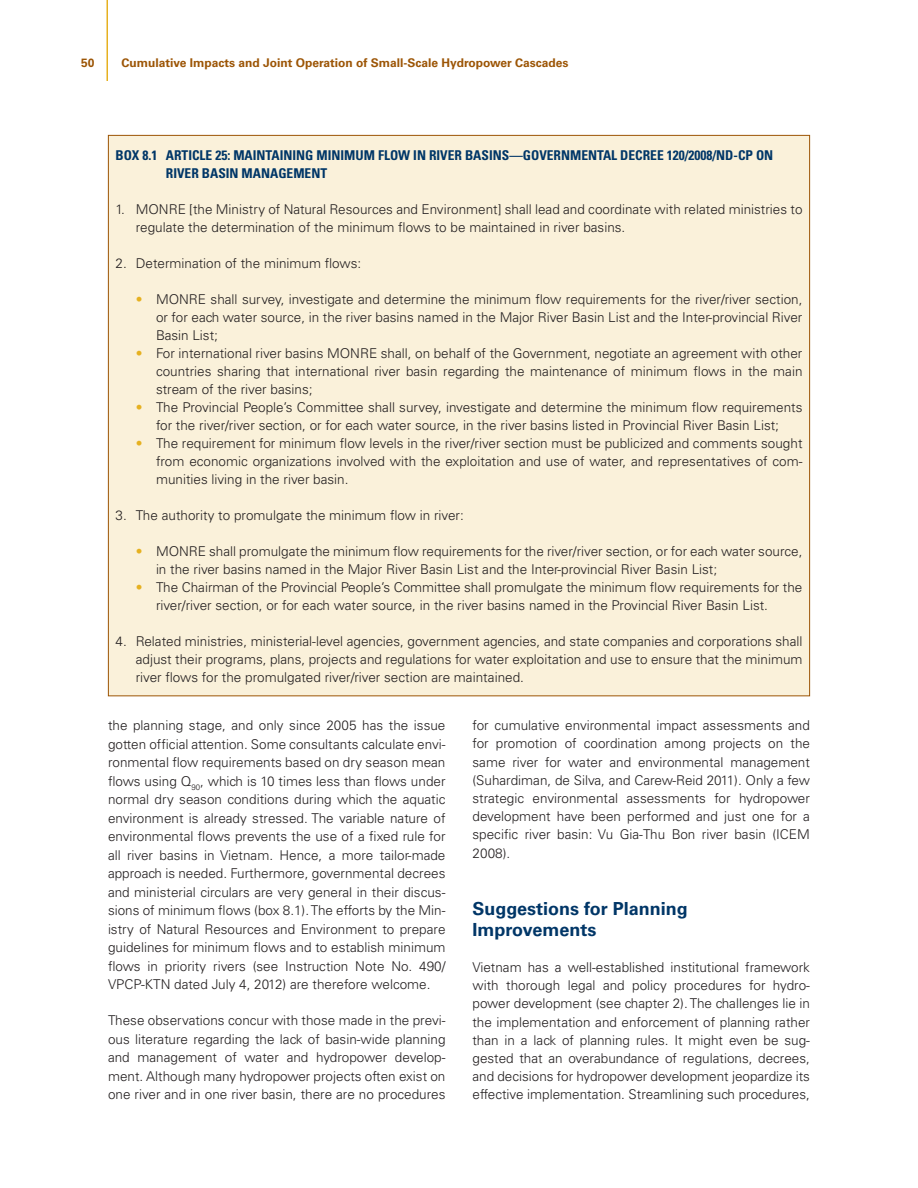
<style>
.page{position:relative;width:918px;height:1188px;background:#fff}
.page>*{position:absolute;margin:0;border:0;box-sizing:border-box;transform-origin:0 0}
.t1{font:700 18px/21.1px "Univers";color:#003667}
.Box_bullet{font:300 13.5px/18.5px "Univers";color:#231f20;text-align:justify}
.Box_Title{font:700 condensed 13.5px/18px "Univers";color:#003667}
.Folio_L{font:700 12px "Univers";color:#9c5506}
.s1{color:#e6b120}
</style>
<div class="page">
<hr style="left:106px;top:0;width:2px;height:81px;background:#e6b120">
<div style="left:108px;top:135px;width:702px;height:561px;background:#faf1da"></div>
<p class="Folio_L" style="left:81px;top:56px;width:15px">50</p>
<p class="Folio_L" style="left:122px;top:56px;width:449px">Cumulative Impacts and Joint Operation of Small-Scale Hydropower Cascades</p>
<p class="Box_Title" style="left:166px;top:146px;width:609px;text-indent:-50px">BOX 8.1 ARTICLE 25: MAINTAINING MINIMUM FLOW IN RIVER BASINS—GOVERNMENTAL DECREE 120/2008/ND-CP ON<br>RIVER BASIN MANAGEMENT</p>
<p class="Box_bullet" style="left:136px;top:200px;width:668px;line-height:18px;text-indent:-20px">1. MONRE [the Ministry of Natural Resources and Environment] shall lead and coordinate with related ministries to regulate the determination of the minimum flows to be maintained in river basins.</p>
<p class="Box_bullet" style="left:116px;top:254px;width:247px">2. Determination of the minimum flows:</p>
<p class="Box_bullet" style="left:156px;top:290px;width:648px;line-height:18px;text-indent:-20px"><span class="s1">•</span> MONRE shall survey, investigate and determine the minimum flow requirements for the river/river section, or for each water source, in the river basins named in the Major River Basin List and the Inter-provincial River Basin List;</p>
<p class="Box_bullet" style="left:156px;top:344px;width:648px;line-height:18px;text-indent:-20px"><span class="s1">•</span> For international river basins MONRE shall, on behalf of the Government, negotiate an agreement with other countries sharing that international river basin regarding the maintenance of minimum flows in the main stream of the river basins;</p>
<p class="Box_bullet" style="left:136px;top:398px;width:668px;line-height:18px;text-align:center"><span class="s1">•</span> The Provincial People’s Committee shall survey, investigate and determine the minimum flow requirements for the river/river section, or for each water source, in the river basins listed in Provincial River Basin List;</p>
<p class="Box_bullet" style="left:156px;top:434px;width:648px;line-height:18px;text-indent:-20px"><span class="s1">•</span> The requirement for minimum flow levels in the river/river section must be publicized and comments sought from economic organizations involved with the exploitation and use of water, and representatives of com&shy;munities living in the river basin.</p>
<p class="Box_bullet" style="left:116px;top:506px;width:350px">3. The authority to promulgate the minimum flow in river:</p>
<p class="Box_bullet" style="left:156px;top:542px;width:648px;line-height:18px;text-indent:-20px"><span class="s1">•</span> MONRE shall promulgate the minimum flow requirements for the river/river section, or for each water source, in the river basins named in the Major River Basin List and the Inter-provincial River Basin List;</p>
<p class="Box_bullet" style="left:156px;top:578px;width:648px;line-height:18px;text-indent:-20px"><span class="s1">•</span> The Chairman of the Provincial People’s Committee shall promulgate the minimum flow requirements for the river/river section, or for each water source, in the river basins named in the Provincial River Basin List.</p>
<p class="Box_bullet" style="left:136px;top:632px;width:668px;line-height:18px;text-indent:-20px">4. Related ministries, ministerial-level agencies, government agencies, and state companies and corporations shall adjust their programs, plans, projects and regulations for water exploitation and use to ensure that the minimum river flows for the promulgated river/river section are maintained.</p>
<p class="Box_bullet" style="left:108px;top:716px;width:339px">the planning stage, and only since 2005 has the issue gotten official attention. Some consultants calculate envi&shy;ronmental flow requirements based on dry season mean flows using Q<sub>90</sub>, which is 10 times less than flows under normal dry season conditions during which the aquatic environment is already stressed. The variable nature of environmental flows prevents the use of a fixed rule for all river basins in Vietnam. Hence, a more tailor-made approach is needed. Furthermore, governmental decrees and ministerial circulars are very general in their discus&shy;sions of minimum flows (box 8.1). The efforts by the Min&shy;istry of Natural Resources and Environment to prepare guidelines for minimum flows and to establish minimum flows in priority rivers (see Instruction Note No. 490/ VPCP-KTN dated July 4, 2012) are therefore welcome.</p>
<p class="Box_bullet" style="left:108px;top:1011px;width:339px">These observations concur with those made in the previ&shy;ous literature regarding the lack of basin-wide planning and management of water and hydropower develop&shy;ment. Although many hydropower projects often exist on one river and in one river basin, there are no procedures</p>
<p class="Box_bullet" style="left:472px;top:716px;width:339px">for cumulative environmental impact assessments and for promotion of coordination among projects on the same river for water and environmental management (Suhardiman, de Silva, and Carew-Reid 2011). Only a few strategic environmental assessments for hydropower development have been performed and just one for a specific river basin: Vu Gia-Thu Bon river basin (ICEM 2008).</p>
<h1 class="t1" style="left:472px;top:898px;width:217px">Suggestions for Planning<br>Improvements</h1>
<p class="Box_bullet" style="left:472px;top:958px;width:339px">Vietnam has a well-established institutional framework with thorough legal and policy procedures for hydro&shy;power development (see chapter 2). The challenges lie in the implementation and enforcement of planning rather than in a lack of planning rules. It might even be sug&shy;gested that an overabundance of regulations, decrees, and decisions for hydropower development jeopardize its effective implementation. Streamlining such procedures,</p>
</div>
